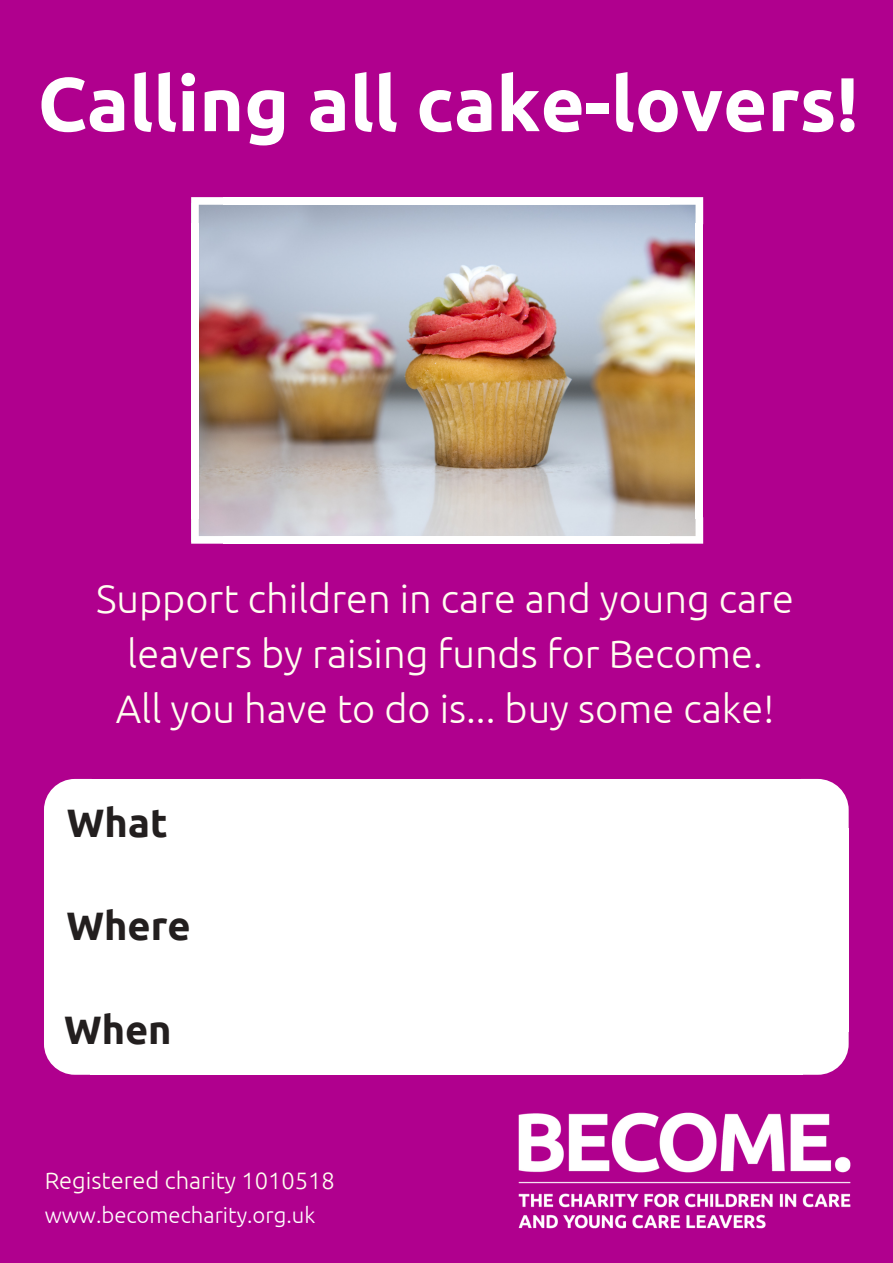
<style>
.page{position:relative;width:893px;height:1263px;background:#b0008e}
.page>*{position:absolute;margin:0;border:0;box-sizing:border-box;transform-origin:0 0}
.t1{font:700 76.12px "Ubuntu";color:#fff}
.t2{font:300 39.75px/55.1px "Ubuntu";color:#fffff0;text-align:center}
.t3{font:700 39.75px "Ubuntu";color:#231f1f}
.t4{font:300 23.7px "Ubuntu";color:#fffff0}
.t5{font:300 22.12px "Ubuntu";color:#fff}
</style>
<div class="page">
<svg style="left:802px;top:779px;width:47px;height:49px;background:#f7e6f4"></svg>
<div style="left:801px;top:828px;width:48px;height:203px;background:#fff"></div>
<div style="left:90px;top:828px;width:712px;height:203px;background:#fff"></div>
<div style="left:90px;top:779px;width:712px;height:51px;background:#fff"></div>
<svg style="left:44px;top:779px;width:46px;height:49px;background:#f7e7f4"></svg>
<div style="left:44px;top:828px;width:48px;height:203px;background:#fff"></div>
<div style="left:90px;top:1030px;width:712px;height:45px;background:#fff"></div>
<svg style="left:44px;top:1031px;width:46px;height:44px;background:#f6e3f2"></svg>
<svg style="left:802px;top:1031px;width:47px;height:44px;background:#f6e2f2"></svg>
<img style="left:199px;top:205px;width:496px;height:331px">
<svg style="left:191px;top:197px;width:33px;height:27px"></svg>
<div style="left:191px;top:223px;width:8px;height:295px;background:#fff"></div>
<svg style="left:191px;top:517px;width:33px;height:27px"></svg>
<div style="left:223px;top:536px;width:447px;height:8px;background:#fff"></div>
<svg style="left:668px;top:517px;width:35px;height:27px"></svg>
<div style="left:695px;top:223px;width:8px;height:295px;background:#fff"></div>
<div style="left:223px;top:197px;width:447px;height:8px;background:#fff"></div>
<svg style="left:668px;top:197px;width:35px;height:27px"></svg>
<img style="left:518px;top:1112px;width:333px;height:117px">
<h1 class="t1" style="left:38px;top:60px;width:822px">Calling all cake-lovers!</h1>
<p class="t2" style="left:96px;top:571px;width:699px">Support children in care and young care leavers by raising funds for Become.<br>All you have to do is... buy some cake!</p>
<p class="t3" style="left:67px;top:800px;width:102px">What</p>
<p class="t3" style="left:66px;top:902px;width:126px">Where</p>
<p class="t3" style="left:64px;top:1006px;width:109px">When</p>
<p class="t4" style="left:45px;top:1167px;width:292px">Registered charity 1010518</p>
<p class="t5" style="left:45px;top:1202px;width:272px">www.becomecharity.org.uk</p>
</div>
